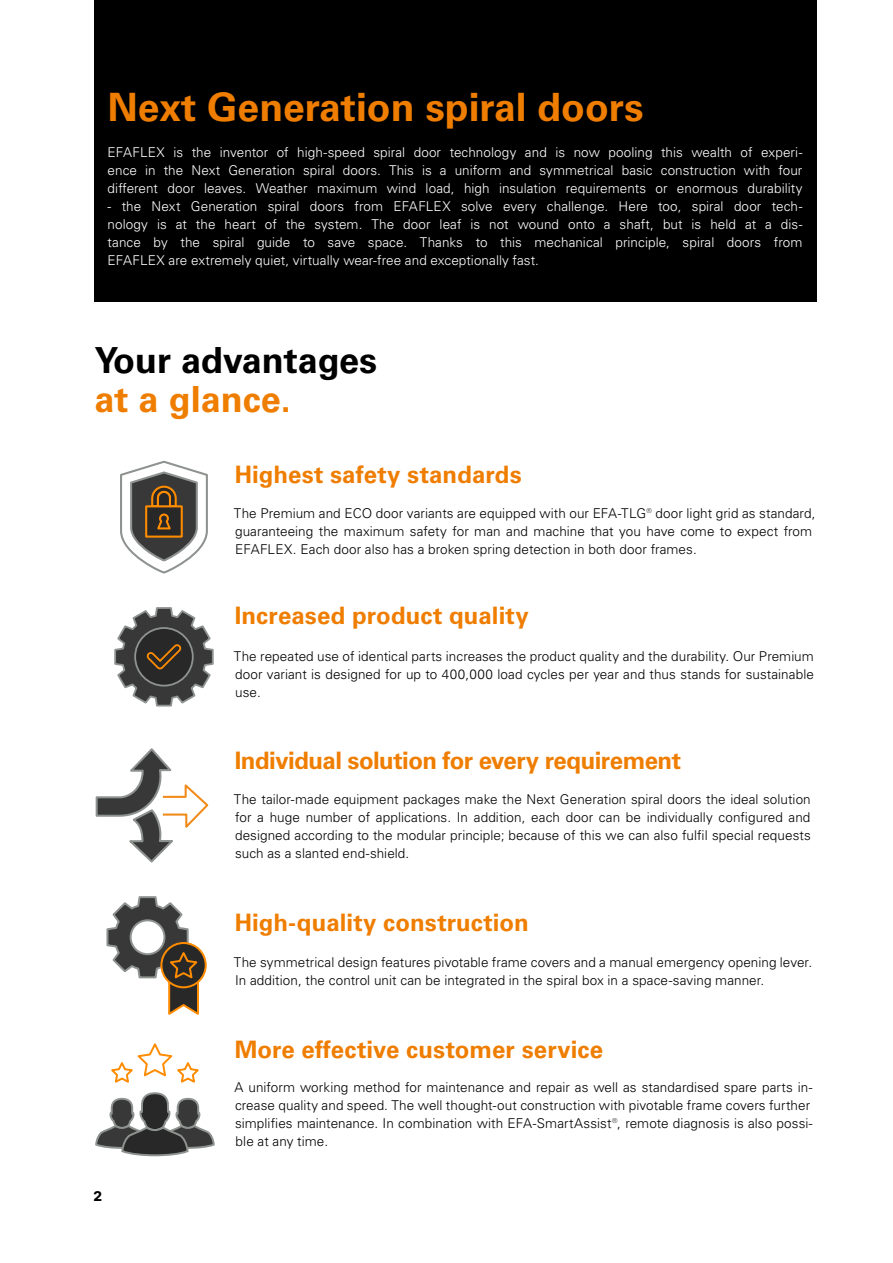
<style>
.page{position:relative;width:893px;height:1263px;background:#fff}
.page>*{position:absolute;margin:0;border:0;box-sizing:border-box;transform-origin:0 0}
.t1{font:700 39px "Univers LT Pro 65";color:#ef7d00}
.t2{font:700 36px "Univers LT Pro 65";color:#000}
.t3{font:700 36px "Univers LT Pro 65";color:#ef7d00}
.t4{font:700 24px "Univers LT Pro 65";color:#ef7d00}
.t5{font:700 24px "Univers LT Pro 65";letter-spacing:-.02em;color:#ef7d00}
.t6{font:300 13.5px/18px "Univers LT Pro 45";letter-spacing:.005em;color:#000}
.t7{font:300 13.5px/18px "Univers LT Pro 45";letter-spacing:.005em;color:#fff;text-align:justify}
.t8{font:800 13.5px "Inter";color:#000}
</style>
<div class="page">
<svg style="left:111px;top:1043px;width:88px;height:40px"></svg>
<svg style="left:95px;top:1092px;width:120px;height:65px"></svg>
<svg style="left:95px;top:748px;width:114px;height:115px"></svg>
<svg style="left:161px;top:943px;width:45px;height:44px"></svg>
<div style="left:160px;top:942px;width:47px;height:46px;border:2px solid #ff8c00;border-radius:50%"></div>
<svg style="left:106px;top:896px;width:95px;height:119px"></svg>
<svg style="left:114px;top:607px;width:100px;height:100px"></svg>
<svg style="left:120px;top:460px;width:88px;height:113px"></svg>
<div style="left:94px;top:0;width:722px;height:301px;background:#000"></div>
<h1 class="t1" style="left:108px;top:80px;width:537px">Next Generation spiral doors</h1>
<p class="t7" style="left:108px;top:143px;width:696px">EFAFLEX is the inventor of high-speed spiral door technology and is now pooling this wealth of experi&shy;ence in the Next Generation spiral doors. This is a uniform and symmetrical basic construction with four different door leaves. Weather maximum wind load, high insulation requirements or enormous durability</p>
<p class="t7" style="left:108px;top:197px;width:696px">- the Next Generation spiral doors from EFAFLEX solve every challenge. Here too, spiral door tech&shy;nology is at the heart of the system. The door leaf is not wound onto a shaft, but is held at a dis&shy;tance by the spiral guide to save space. Thanks to this mechanical principle, spiral doors from EFAFLEX are extremely quiet, virtually wear-free and exceptionally fast.</p>
<h2 class="t2" style="left:95px;top:335px;width:284px">Your advantages</h2>
<h2 class="t3" style="left:95px;top:374px;width:198px">at a glance.</h2>
<h3 class="t4" style="left:235px;top:457px;width:289px">Highest safety standards</h3>
<p class="t6" style="left:234px;top:503px;width:583px">The Premium and ECO door variants are equipped with our EFA-TLG® door light grid as standard, guaranteeing the maximum safety for man and machine that you have come to expect from<br>EFAFLEX. Each door also has a broken spring detection in both door frames.</p>
<h3 class="t4" style="left:235px;top:599px;width:296px">Increased product quality</h3>
<p class="t6" style="left:234px;top:647px;width:581px;text-align:justify">The repeated use of identical parts increases the product quality and the durability. Our Premium door variant is designed for up to 400,000 load cycles per year and thus stands for sustainable use.</p>
<h3 class="t5" style="left:235px;top:743px;width:448px">Individual solution for every requirement</h3>
<p class="t6" style="left:234px;top:790px;width:578px;text-align:justify">The tailor-made equipment packages make the Next Generation spiral doors the ideal solution for a huge number of applications. In addition, each door can be individually configured and designed according to the modular principle; because of this we can also fulfil special requests such as a slanted end-shield.</p>
<h3 class="t4" style="left:235px;top:906px;width:296px">High-quality construction</h3>
<p class="t6" style="left:234px;top:953px;width:580px">The symmetrical design features pivotable frame covers and a manual emergency opening lever.<br>In addition, the control unit can be integrated in the spiral box in a space-saving manner.</p>
<h3 class="t4" style="left:235px;top:1032px;width:370px">More effective customer service</h3>
<p class="t8" style="left:94px;top:1186px;width:10px">2</p>
<p class="t6" style="left:234px;top:1078px;width:580px">A uniform working method for maintenance and repair as well as standardised spare parts in&shy;crease quality and speed. The well thought-out construction with pivotable frame covers further simplifies maintenance. In combination with EFA-SmartAssist®, remote diagnosis is also possi&shy;ble at any time.</p>
</div>
